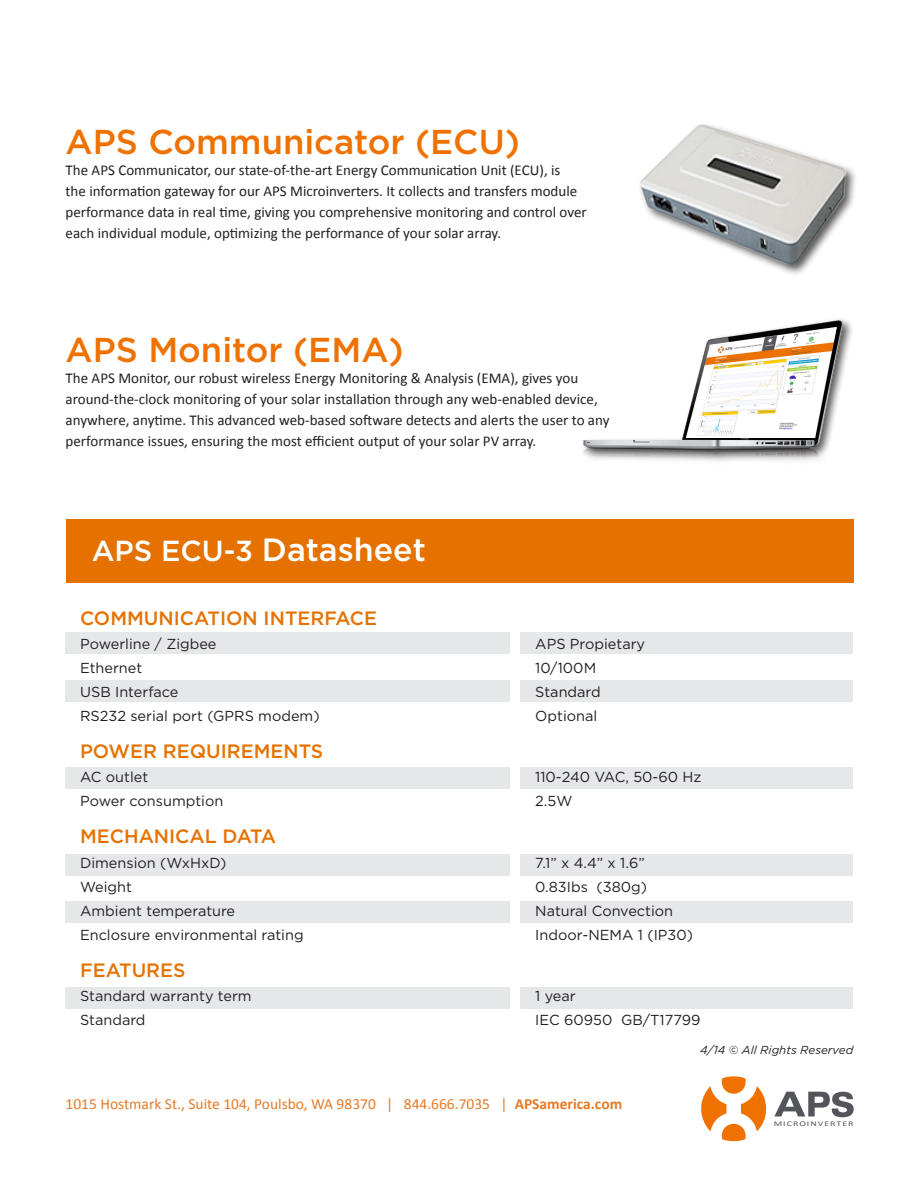
<style>
.page{position:relative;width:918px;height:1188px;background:#fff}
.page>*{position:absolute;margin:0;border:0;box-sizing:border-box;transform-origin:0 0}
.t1{font:500 34.5px "Gotham";color:#ef7100}
.t2{font:500 32.1px "Gotham";color:#fff}
.t3{font:500 19.35px "Gotham";color:#e57200}
.t4{font:15.45px "Calibri";color:#e67925}
.t5{font:15px/21px "Calibri";color:#231f20}
.t6{font:14.55px "Gotham";color:#231f20}
.t7{font:italic 11.55px "Gotham";color:#231f20}
.t8{font:7.2px "Calibri";letter-spacing:.1em;color:#54555a;scale:1.38 1}
.s1{font-size:28.95px}
.s2{font-weight:700}
</style>
<div class="page">
<div style="left:581px;top:317px;width:274px;height:151px;background:#231f20;opacity:.75"></div>
<img style="left:581px;top:317px;width:268px;height:142px">
<div style="left:637px;top:123px;width:221px;height:153px;background:#231f20;opacity:.75"></div>
<img style="left:639px;top:125px;width:207px;height:139px">
<svg style="left:701px;top:1076px;width:65px;height:66px"></svg>
<svg style="left:774px;top:1091px;width:80px;height:27px"></svg>
<div style="left:66px;top:519px;width:788px;height:64px;background:#e57200"></div>
<div style="left:66px;top:632px;width:787px;height:21px;background:#e6e7e9"></div>
<div style="left:66px;top:680px;width:787px;height:21px;background:#e6e7e9"></div>
<div style="left:66px;top:767px;width:787px;height:21px;background:#e6e7e9"></div>
<div style="left:66px;top:854px;width:787px;height:21px;background:#e6e7e9"></div>
<div style="left:66px;top:901px;width:787px;height:21px;background:#e6e7e9"></div>
<div style="left:66px;top:987px;width:787px;height:21px;background:#e6e7e9"></div>
<div style="left:511px;top:600px;width:9px;height:445px;background:#fff"></div>
<p class="t1" style="left:66px;top:122px;width:456px">APS Communicator (ECU)</p>
<p class="t5" style="left:66px;top:159px;width:523px">The APS Communicator, our state-of-the-art Energy Communication Unit (ECU), is<br>the information gateway for our APS Microinverters. It collects and transfers module performance data in real time, giving you comprehensive monitoring and control over each individual module, optimizing the performance of your solar array.</p>
<p class="t1" style="left:66px;top:330px;width:340px">APS Monitor (EMA)</p>
<p class="t5" style="left:66px;top:368px;width:545px">The APS Monitor, our robust wireless Energy Monitoring &amp; Analysis (EMA), gives you around-the-clock monitoring of your solar installation through any web-enabled device, anywhere, anytime. This advanced web-based software detects and alerts the user to any performance issues, ensuring the most efficient output of your solar PV array.</p>
<p class="t2" style="left:92px;top:532px;width:336px"><span class="s1">APS ECU-3</span> Datasheet</p>
<p class="t3" style="left:80px;top:607px;width:299px">COMMUNICATION INTERFACE</p>
<p class="t6" style="left:80px;top:636px;width:138px">Powerline / Zigbee</p>
<p class="t6" style="left:535px;top:636px;width:111px">APS Propietary</p>
<p class="t6" style="left:80px;top:660px;width:64px">Ethernet</p>
<p class="t6" style="left:535px;top:660px;width:62px">10/100M</p>
<p class="t6" style="left:80px;top:684px;width:100px">USB Interface</p>
<p class="t6" style="left:535px;top:684px;width:67px">Standard</p>
<p class="t6" style="left:80px;top:708px;width:241px">RS232 serial port (GPRS modem)</p>
<p class="t6" style="left:535px;top:708px;width:64px">Optional</p>
<p class="t3" style="left:80px;top:740px;width:245px">POWER REQUIREMENTS</p>
<p class="t6" style="left:80px;top:769px;width:70px">AC outlet</p>
<p class="t6" style="left:535px;top:769px;width:168px">110-240 VAC, 50-60 Hz</p>
<p class="t6" style="left:80px;top:793px;width:145px">Power consumption</p>
<p class="t6" style="left:535px;top:793px;width:39px">2.5W</p>
<p class="t3" style="left:80px;top:826px;width:198px">MECHANICAL DATA</p>
<p class="t6" style="left:80px;top:854px;width:148px">Dimension (WxHxD)</p>
<p class="t6" style="left:535px;top:854px;width:111px">7.1” x 4.4” x 1.6”</p>
<p class="t6" style="left:80px;top:879px;width:53px">Weight</p>
<p class="t6" style="left:535px;top:879px;width:113px">0.83Ibs (380g)</p>
<p class="t6" style="left:80px;top:903px;width:157px">Ambient temperature</p>
<p class="t6" style="left:535px;top:903px;width:139px">Natural Convection</p>
<p class="t6" style="left:80px;top:927px;width:225px">Enclosure environmental rating</p>
<p class="t6" style="left:535px;top:927px;width:159px">Indoor-NEMA 1 (IP30)</p>
<p class="t3" style="left:80px;top:959px;width:107px">FEATURES</p>
<p class="t6" style="left:80px;top:988px;width:173px">Standard warranty term</p>
<p class="t6" style="left:535px;top:988px;width:42px">1 year</p>
<p class="t6" style="left:80px;top:1012px;width:67px">Standard</p>
<p class="t6" style="left:535px;top:1012px;width:167px">IEC 60950 GB/T17799</p>
<p class="t7" style="left:700px;top:1043px;width:155px">4/14 © All Rights Reserved</p>
<p class="t4" style="left:66px;top:1094px;width:558px">1015 Hostmark St., Suite 104, Poulsbo, WA 98370 | 844.666.7035 | <span class="s2">APSamerica.com</span></p>
<p class="t8" style="left:774px;top:1120px;width:59px">MICROINVERTER</p>
</div>
